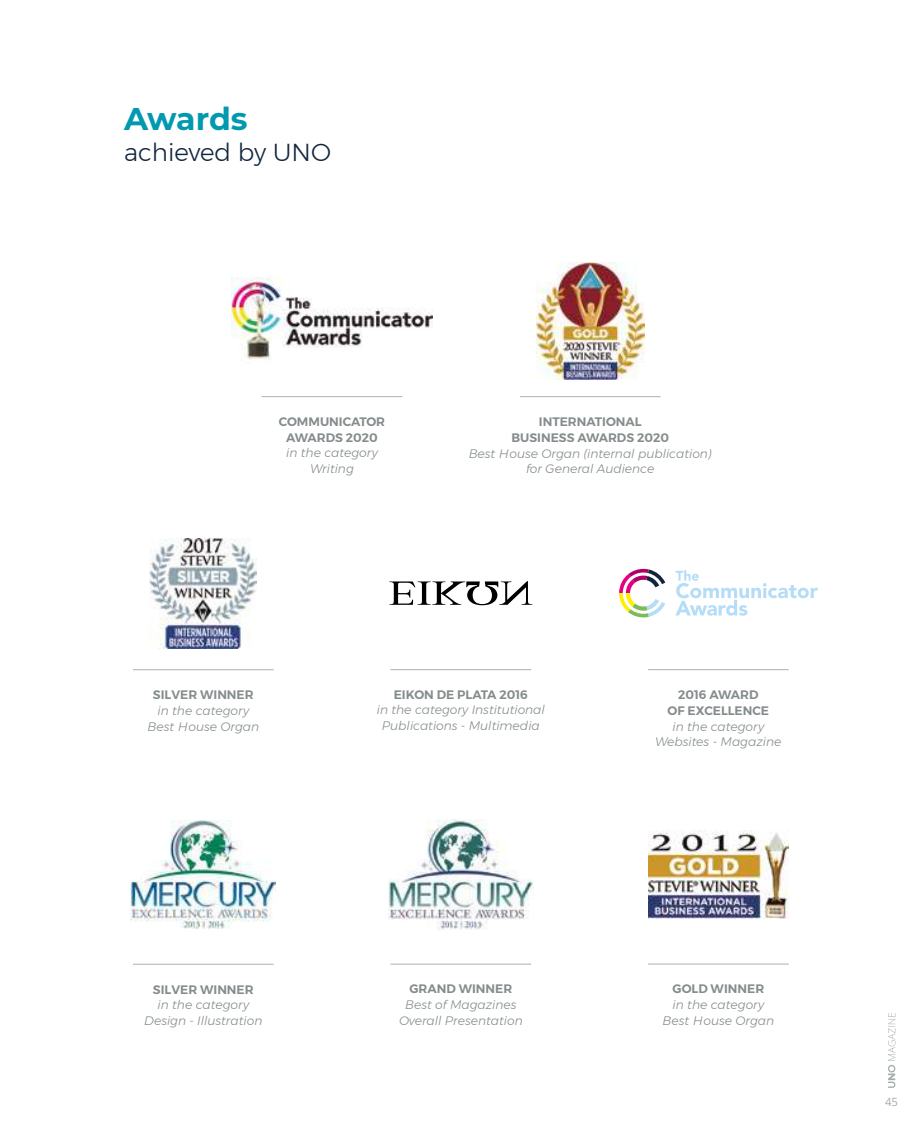
<style>
.page{position:relative;width:918px;height:1141px;background:#fff}
.page>*{position:absolute;margin:0;border:0;box-sizing:border-box;transform-origin:0 0}
.t1{font:100 31.5px "Montserrat";letter-spacing:-.01em;color:#0099b0}
.t2{font:300 24.5px "Gontserrat";color:#11263c}
.t3{font:italic 300 12.25px/15.8px "Gontserrat";color:#858c8d;text-align:center}
.t4{font:600 12.25px/15.8px "Gontserrat";color:#858c8d;text-align:center}
.t5{font:11.38px "Open Sans";color:#a4acac}
</style>
<div class="page">
<svg style="left:888px;top:1013px;width:7px;height:75px"></svg>
<hr style="left:133px;top:964px;width:141px;height:1px;background:#abb1b1">
<img style="left:131px;top:821px;width:145px;height:107px">
<hr style="left:390px;top:964px;width:141px;height:1px;background:#abb1b1">
<img style="left:388px;top:820px;width:145px;height:109px">
<hr style="left:648px;top:964px;width:141px;height:1px;background:#abb1b1">
<img style="left:649px;top:830px;width:140px;height:89px">
<hr style="left:648px;top:669px;width:141px;height:1px;background:#abb1b1">
<svg style="left:675px;top:570px;width:142px;height:46px"></svg>
<svg style="left:619px;top:569px;width:46px;height:48px"></svg>
<hr style="left:390px;top:669px;width:141px;height:1px;background:#abb1b1">
<svg style="left:389px;top:581px;width:143px;height:24px"></svg>
<hr style="left:133px;top:669px;width:141px;height:1px;background:#abb1b1">
<img style="left:150px;top:538px;width:107px;height:110px">
<hr style="left:262px;top:396px;width:140px;height:1px;background:#abb1b1">
<img style="left:232px;top:277px;width:200px;height:82px">
<hr style="left:520px;top:396px;width:140px;height:1px;background:#abb1b1">
<img style="left:536px;top:262px;width:108px;height:117px">
<h1 class="t1" style="left:124px;top:98px;width:125px">Awards</h1>
<h2 class="t2" style="left:124px;top:134px;width:208px">achieved by UNO</h2>
<p class="t4" style="left:279px;top:414px;width:108px">COMMUNICATOR<br>AWARDS 2020</p>
<p class="t3" style="left:286px;top:445px;width:93px">in the category<br>Writing</p>
<p class="t4" style="left:511px;top:414px;width:159px">INTERNATIONAL<br>BUSINESS AWARDS 2020</p>
<p class="t3" style="left:469px;top:445px;width:245px">Best House Organ (internal publication) for General Audience</p>
<p class="t4" style="left:153px;top:687px;width:102px">SILVER WINNER</p>
<p class="t3" style="left:148px;top:702px;width:113px">in the category<br>Best House Organ</p>
<p class="t4" style="left:153px;top:981px;width:102px">SILVER WINNER</p>
<p class="t3" style="left:144px;top:997px;width:120px">in the category<br>Design - Illustration</p>
<p class="t4" style="left:394px;top:686px;width:136px">EIKON DE PLATA 2016</p>
<p class="t3" style="left:377px;top:702px;width:170px">in the category Institutional<br>Publications - Multimedia</p>
<p class="t4" style="left:409px;top:981px;width:104px">GRAND WINNER</p>
<p class="t3" style="left:399px;top:997px;width:125px">Best of Magazines<br>Overall Presentation</p>
<p class="t4" style="left:667px;top:687px;width:103px">2016 AWARD<br>OF EXCELLENCE</p>
<p class="t3" style="left:655px;top:718px;width:128px">in the category<br>Websites - Magazine</p>
<p class="t4" style="left:672px;top:981px;width:93px">GOLD WINNER</p>
<p class="t3" style="left:662px;top:997px;width:113px">in the category<br>Best House Organ</p>
<p class="t5" style="left:885px;top:1094px;width:14px">45</p>
</div>
